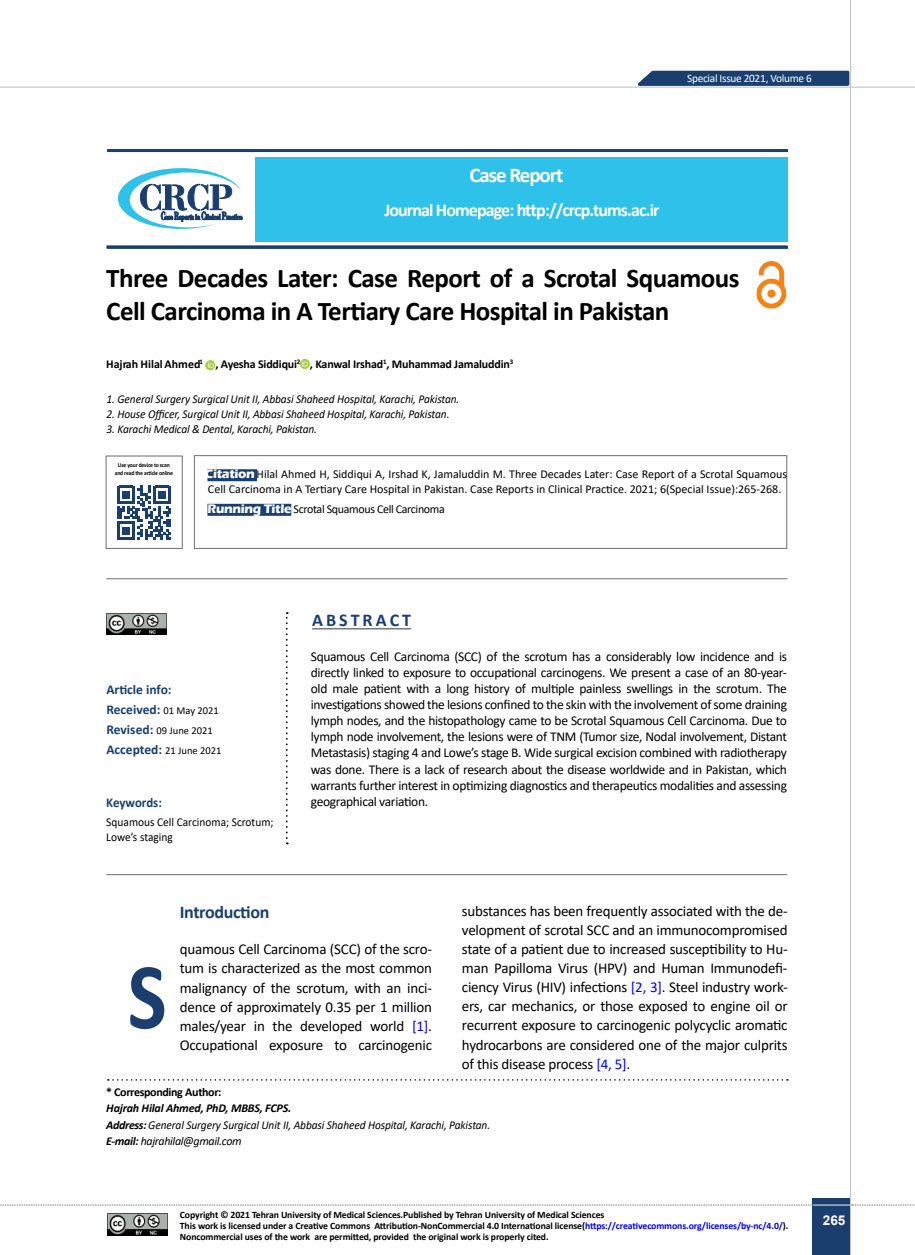
<style>
.page{position:relative;width:915px;height:1255px;background:#fff}
.page>*{position:absolute;margin:0;border:0;box-sizing:border-box;transform-origin:0 0}
.t1{font:700 94.8px "Calibri";color:#1a3f6f;scale:.87 1}
.t2{font:700 27px/32.4px "Calibri";letter-spacing:-.02em;color:#000}
.t3{font:700 21px "Calibri";letter-spacing:-.05em;color:#fff}
.t4{font:700 18px "Calibri";letter-spacing:-.05em;color:#fff}
.t5{font:700 18px "Calibri";letter-spacing:-.02em;color:#1a3f6f}
.t6{font:15px/19px "Calibri";letter-spacing:-.015em;color:#000;text-align:justify}
.t7{font:13.5px/16px "Calibri";letter-spacing:-.025em;color:#000;text-align:justify}
.t8{font:700 13.5px/20px "Calibri";color:#1a3f6f}
.t9{font:700 13.5px "Calibri";color:#1a3f6f;scale:.95 1}
.t10{font:700 13.5px "Arial";color:#fff}
.t11{font:italic 12px/16.5px "Calibri";letter-spacing:-.01em;color:#000;scale:.95 1}
.t12{font:12px "Calibri";color:#000}
.t13{font:700 12px "Calibri";letter-spacing:-.015em;color:#000}
.t14{font:12px/15px "Calibri";color:#000;scale:.95 1}
.t15{font:12px "Calibri";letter-spacing:-.03em;color:#000}
.t16{font:11.4px "Calibri";letter-spacing:-.025em;color:#fff}
.t17{font:10.5px/20.1px "Calibri";color:#000}
.t18{font:700 9.75px/10.6px "Calibri";letter-spacing:-.01em;color:#000}
.t19{font:700 6px/7.5px "Calibri";letter-spacing:-.025em;color:#000;text-align:center;scale:.94 1}
.s1{font-family:"Eras ITC";font-weight:700;font-size:12.75px;color:#fff}
.s2{font-weight:400;font-size:10.5px;color:#000}
.s3{font-weight:700;font-size:13.5px;color:#1a3f6f}
.s4{color:#00f}
.s5{font-weight:700}
</style>
<div class="page">
<div style="left:812px;top:1198px;width:38px;height:56px;background:#1a3f6f"></div>
<hr style="left:849px;top:0;width:1px;height:1254px;background:#c2c4c6">
<hr style="left:0;top:87px;width:914px;height:1px;background:#c2c4c6">
<hr style="left:812px;top:1204px;width:38px;height:1px;background:#ebebec">
<svg style="left:0;top:1204px;width:812px;height:1px"></svg>
<svg style="left:851px;top:1204px;width:64px;height:1px"></svg>
<svg style="left:631px;top:69px;width:219px;height:18px;background:#48658b"></svg>
<div style="left:255px;top:156px;width:533px;height:85px;background:#2ec1ea"></div>
<hr style="left:107px;top:246px;width:680px;height:3px;background:#1a3f6f">
<hr style="left:107px;top:149px;width:680px;height:3px;background:#1a3f6f">
<svg style="left:118px;top:168px;width:124px;height:61px"></svg>
<svg style="left:756px;top:261px;width:30px;height:47px"></svg>
<div style="left:767px;top:289px;width:8px;height:9px;background:#f58212;border-radius:50%"></div>
<img style="left:107px;top:1213px;width:60px;height:21px">
<svg style="left:205px;top:360px;width:10px;height:10px"></svg>
<svg style="left:108px;top:1079px;width:679px;height:1px"></svg>
<svg style="left:286px;top:612px;width:2px;height:232px"></svg>
<hr style="left:312px;top:628px;width:99px;height:1px;background:#77787b">
<div style="left:194px;top:455px;width:592px;height:94px;border:1px solid #6d6e71"></div>
<div style="left:207px;top:469px;width:50px;height:12px;background:#1a3f6f"></div>
<div style="left:207px;top:504px;width:84px;height:12px;background:#1a3f6f"></div>
<svg style="left:117px;top:485px;width:54px;height:54px"></svg>
<hr style="left:106px;top:578px;width:681px;height:1px;background:#6d6e71">
<hr style="left:106px;top:874px;width:681px;height:1px;background:#6d6e71">
<hr style="left:106px;top:245px;width:681px;height:3px;background:#1a3f6f">
<img style="left:106px;top:613px;width:60px;height:21px">
<svg style="left:300px;top:359px;width:10px;height:10px"></svg>
<p class="t16" style="left:687px;top:70px;width:126px">Special Issue 2021, Volume 6</p>
<h3 class="t3" style="left:469px;top:160px;width:96px">Case Report</h3>
<h3 class="t4" style="left:384px;top:197px;width:277px">Journal Homepage: http://crcp.tums.ac.ir</h3>
<h2 class="t2" style="left:106px;top:262px;width:634px">Three Decades Later: Case Report of a Scrotal Squamous<br>Cell Carcinoma in A Tertiary Care Hospital in Pakistan</h2>
<p class="t13" style="left:106px;top:355px;width:408px">Hajrah Hilal Ahmed<sup>1</sup> , Ayesha Siddiqui<sup>2</sup> , Kanwal Irshad<sup>1</sup>, Muhammad Jamaluddin<sup>3</sup></p>
<p class="t11" style="left:107px;top:390px;width:373px">1. General Surgery Surgical Unit II, Abbasi Shaheed Hospital, Karachi, Pakistan.</p>
<p class="t11" style="left:107px;top:405px;width:362px">2. House Officer, Surgical Unit II, Abbasi Shaheed Hospital, Karachi, Pakistan.</p>
<p class="t11" style="left:107px;top:420px;width:223px">3. Karachi Medical &amp; Dental, Karachi, Pakistan.</p>
<p class="t19" style="left:115px;top:461px;width:63px">Use your device to scan and read the article online</p>
<p class="t12" style="left:205px;top:466px;width:583px"><span class="s1">Citation</span>Hilal Ahmed H, Siddiqui A, Irshad K, Jamaluddin M. Three Decades Later: Case Report of a Scrotal Squamous</p>
<p class="t12" style="left:208px;top:481px;width:574px">Cell Carcinoma in A Tertiary Care Hospital in Pakistan. Case Reports in Clinical Practice. 2021; 6(Special Issue):265-268.</p>
<p class="t15" style="left:207px;top:500px;width:239px"><span class="s1">Running Title</span> Scrotal Squamous Cell Carcinoma</p>
<p class="t8" style="left:106px;top:679px;width:114px">Article info:<br>Received: <span class="s2">01 May 2021</span></p>
<p class="t17" style="left:106px;top:721px;width:117px"><span class="s3">Revised:</span> 09 June 2021<br><span class="s3">Accepted:</span> 21 June 2021</p>
<p class="t9" style="left:106px;top:792px;width:60px">Keywords:</p>
<p class="t14" style="left:106px;top:814px;width:177px">Squamous Cell Carcinoma; Scrotum;<br>Lowe’s staging</p>
<h3 class="t5" style="left:312px;top:607px;width:100px">A B S T R A C T</h3>
<p class="t7" style="left:311px;top:648px;width:477px">Squamous Cell Carcinoma (SCC) of the scrotum has a considerably low incidence and is directly linked to exposure to occupational carcinogens. We present a case of an 80-year&shy;old male patient with a long history of multiple painless swellings in the scrotum. The investigations showed the lesions confined to the skin with the involvement of some draining lymph nodes, and the histopathology came to be Scrotal Squamous Cell Carcinoma. Due to lymph node involvement, the lesions were of TNM (Tumor size, Nodal involvement, Distant Metastasis) staging 4 and Lowe’s stage B. Wide surgical excision combined with radiotherapy was done. There is a lack of research about the disease worldwide and in Pakistan, which warrants further interest in optimizing diagnostics and therapeutics modalities and assessing geographical variation.</p>
<h1 class="t1" style="left:128px;top:929px;width:46px">S</h1>
<h3 class="t5" style="left:180px;top:899px;width:91px">Introduction</h3>
<p class="t6" style="left:180px;top:939px;width:254px">quamous Cell Carcinoma (SCC) of the scro&shy;tum is characterized as the most common malignancy of the scrotum, with an inci&shy;dence of approximately 0.35 per 1 million males/year in the developed world <span class="s4">[1]</span>.<br>Occupational exposure to carcinogenic</p>
<p class="t6" style="left:462px;top:901px;width:327px">substances has been frequently associated with the de&shy;velopment of scrotal SCC and an immunocompromised state of a patient due to increased susceptibility to Hu&shy;man Papilloma Virus (HPV) and Human Immunodefi&shy;ciency Virus (HIV) infections <span class="s4">[2, 3]</span>. Steel industry work&shy;ers, car mechanics, or those exposed to engine oil or recurrent exposure to carcinogenic polycyclic aromatic hydrocarbons are considered one of the major culprits of this disease process <span class="s4">[4, 5]</span>.</p>
<p class="t13" style="left:106px;top:1083px;width:117px">* Corresponding Author:</p>
<p class="t11" style="left:106px;top:1099px;width:405px"><span class="s5">Hajrah Hilal Ahmed, PhD, MBBS, FCPS.<br>Address:</span>General Surgery Surgical Unit II, Abbasi Shaheed Hospital, Karachi, Pakistan.<br><span class="s5">E-mail:</span> hajrahilal@gmail.com</p>
<p class="t18" style="left:180px;top:1209px;width:610px">Copyright © 2021 Tehran University of Medical Sciences.Published by Tehran University of Medical Sciences<br>This work is licensed under a Creative Commons Attribution-NonCommercial 4.0 International license(<span class="s4">https://creativecommons.org/licenses/by-nc/4.0/</span>).<br>Noncommercial uses of the work are permitted, provided the original work is properly cited.</p>
<p class="t10" style="left:822px;top:1212px;width:24px">265</p>
</div>
